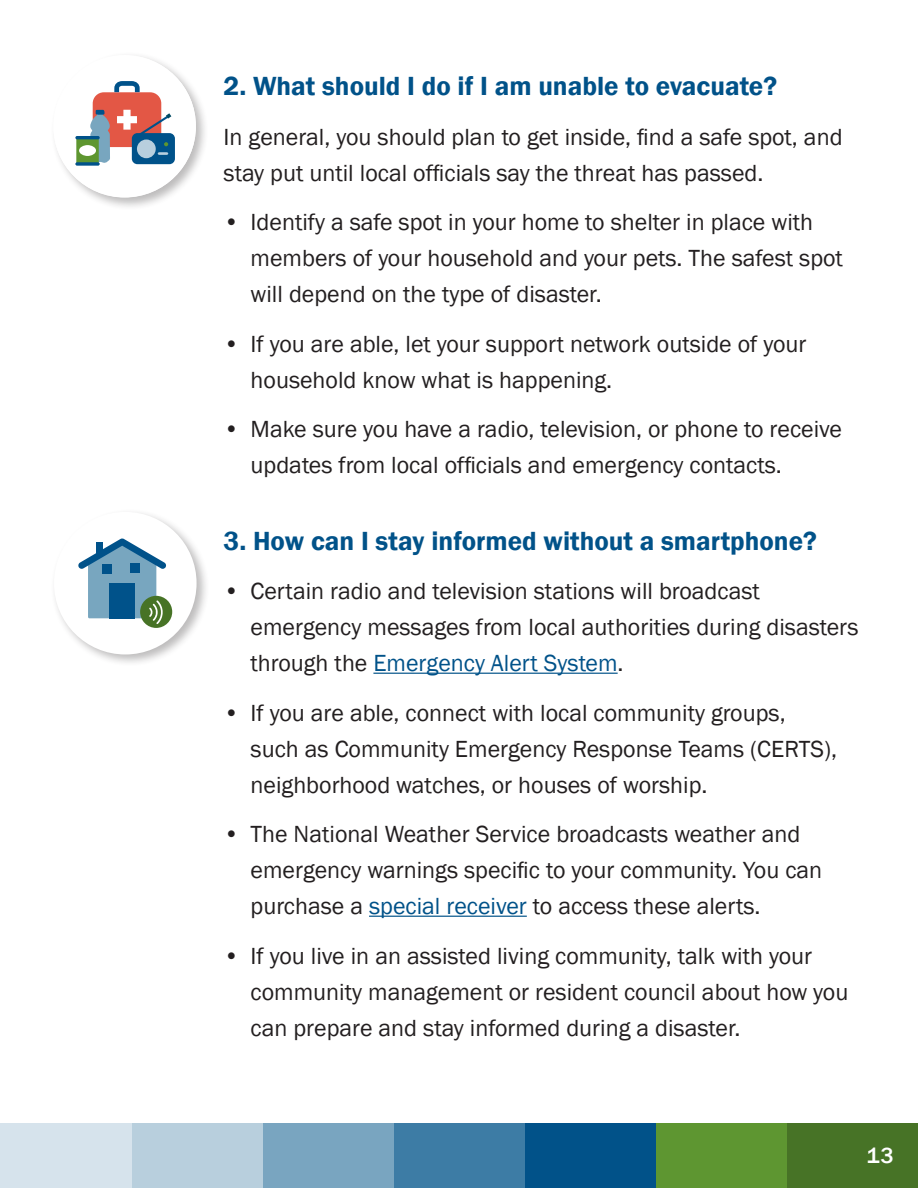
<style>
.page{position:relative;width:918px;height:1188px;background:#fff}
.page>*{position:absolute;margin:0;border:0;box-sizing:border-box;transform-origin:0 0}
.Subheader{font:600 27px "Franklin Gothic";color:#015289}
.Subheader-2{font:24px/36px "Franklin Gothic";color:#231f20}
.t1{font:500 22.5px "Franklin Gothic";color:#fff}
.s1{color:#015289}
</style>
<div class="page">
<div style="left:787px;top:1123px;width:131px;height:65px;background:#477326"></div>
<div style="left:656px;top:1123px;width:131px;height:65px;background:#5e9631"></div>
<div style="left:525px;top:1123px;width:131px;height:65px;background:#015289"></div>
<div style="left:393px;top:1123px;width:132px;height:65px;background:#3d7ca5"></div>
<div style="left:262px;top:1123px;width:131px;height:65px;background:#79a5c0"></div>
<div style="left:131px;top:1123px;width:131px;height:65px;background:#b8cfdd"></div>
<div style="left:0;top:1123px;width:131px;height:65px;background:#d6e3ec"></div>
<hr style="left:373px;top:673px;width:245px;height:1px;background:#015289">
<hr style="left:369px;top:916px;width:158px;height:1px;background:#015289">
<div style="left:50px;top:52px;width:159px;height:158px;background:#231f20;opacity:.3"></div>
<div style="left:53px;top:55px;width:143px;height:142px;background:#fff;border-radius:50%"></div>
<div style="left:76px;top:137px;width:23px;height:27px;background:#92b873"></div>
<hr style="left:75px;top:136px;width:25px;height:3px;background:#00528a;border-radius:2px">
<svg style="left:75px;top:162px;width:25px;height:4px"></svg>
<svg style="left:77px;top:81px;width:98px;height:83px"></svg>
<div style="left:51px;top:508px;width:158px;height:159px;background:#231f20;opacity:.3"></div>
<div style="left:54px;top:512px;width:143px;height:142px;background:#fff;border-radius:50%"></div>
<div style="left:140px;top:596px;width:32px;height:32px;background:#477326;border-radius:50%"></div>
<svg style="left:78px;top:538px;width:89px;height:86px"></svg>
<p class="Subheader" style="left:224px;top:70px;width:555px">2. What should I do if I am unable to evacuate?</p>
<p class="Subheader-2" style="left:224px;top:119px;width:621px">In general, you should plan to get inside, find a safe spot, and stay put until local officials say the threat has passed.</p>
<p class="Subheader-2" style="left:251px;top:205px;width:594px;text-indent:-27px">• Identify a safe spot in your home to shelter in place with members of your household and your pets. The safest spot will depend on the type of disaster.</p>
<p class="Subheader-2" style="left:251px;top:326px;width:557px;text-indent:-27px">• If you are able, let your support network outside of your household know what is happening.</p>
<p class="Subheader-2" style="left:251px;top:412px;width:593px;text-indent:-27px">• Make sure you have a radio, television, or phone to receive updates from local officials and emergency contacts.</p>
<p class="Subheader" style="left:224px;top:524px;width:595px">3. How can I stay informed without a smartphone?</p>
<p class="Subheader-2" style="left:251px;top:574px;width:609px;text-indent:-27px">• Certain radio and television stations will broadcast emergency messages from local authorities during disasters through the <span class="s1">Emergency Alert System</span>.</p>
<p class="Subheader-2" style="left:251px;top:695px;width:588px;text-indent:-27px">• If you are able, connect with local community groups, such as Community Emergency Response Teams (CERTS), neighborhood watches, or houses of worship.</p>
<p class="Subheader-2" style="left:251px;top:817px;width:573px;text-indent:-27px">• The National Weather Service broadcasts weather and emergency warnings specific to your community. You can purchase a <span class="s1">special receiver</span> to access these alerts.</p>
<p class="Subheader-2" style="left:251px;top:938px;width:599px;text-indent:-27px">• If you live in an assisted living community, talk with your community management or resident council about how you can prepare and stay informed during a disaster.</p>
<p class="t1" style="left:867px;top:1142px;width:29px">13</p>
</div>
